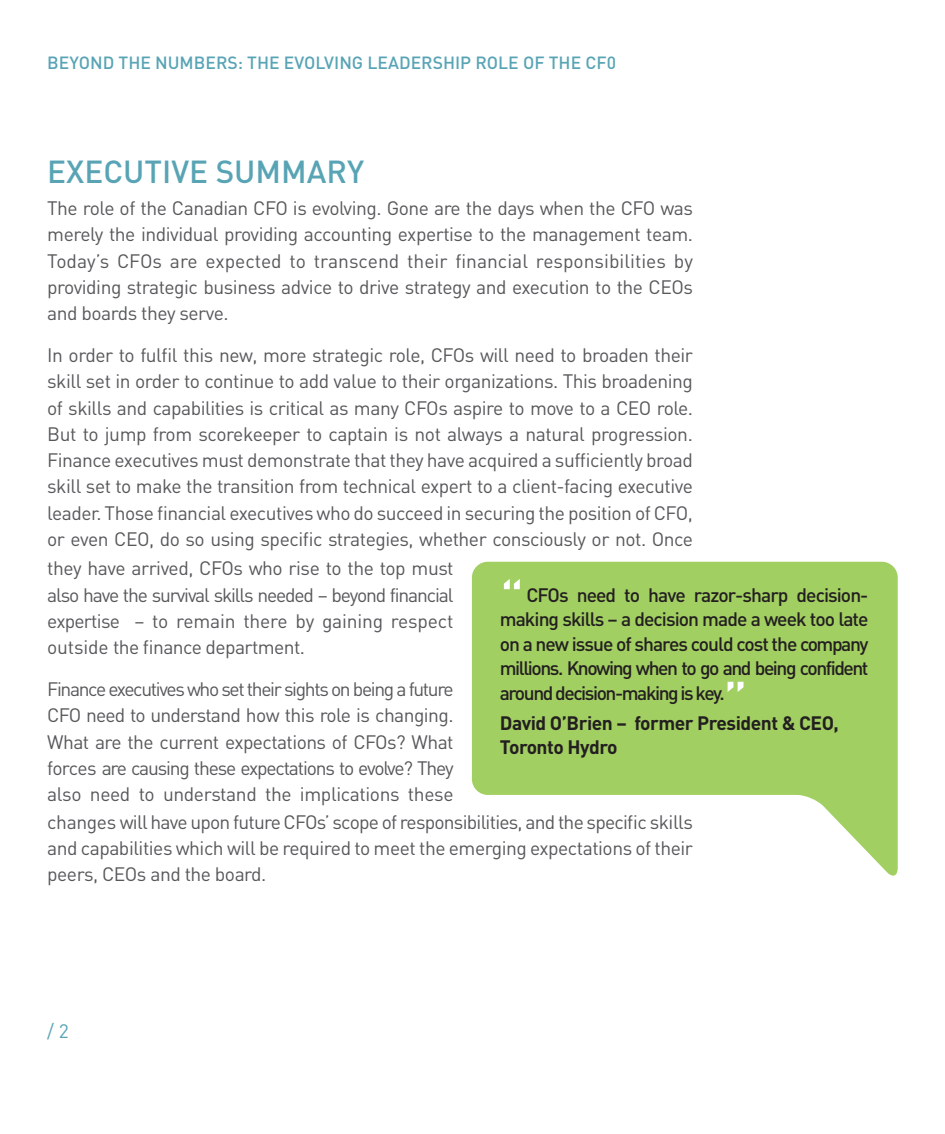
<style>
.page{position:relative;width:945px;height:1134px;background:#fff}
.page>*{position:absolute;margin:0;border:0;box-sizing:border-box;transform-origin:0 0}
.t1{font:500 52.5px "DIN Pro";color:#fff}
.t2{font:500 31.5px "DIN Pro";color:#58a4b5}
.t3{font:19.25px/26.2px "DIN Pro";letter-spacing:-.03em;color:#57585a;text-align:justify}
.t4{font:500 19.25px/24.5px "DIN Pro";letter-spacing:-.075em;color:#231f20;text-align:justify}
.t5{font:700 19.25px "DIN Pro";letter-spacing:-.025em;color:#231f20}
.t6{font:19.25px "DIN Pro";color:#58a4b5}
.t7{font:500 17.5px "DIN Pro";color:#58a4b5}
</style>
<div class="page">
<svg style="left:472px;top:562px;width:426px;height:314px;fill:#a2cf62"></svg>
<p class="t7" style="left:47px;top:51px;width:570px">BEYOND THE NUMBERS: THE EVOLVING LEADERSHIP ROLE OF THE CF0</p>
<h2 class="t2" style="left:47px;top:150px;width:318px">EXECUTIVE SUMMARY</h2>
<p class="t3" style="left:47px;top:194px;width:647px">The role of the Canadian CFO is evolving. Gone are the days when the CFO was merely the individual providing accounting expertise to the management team.<br>Today’s CFOs are expected to transcend their financial responsibilities by providing strategic business advice to drive strategy and execution to the CEOs and boards they serve.</p>
<p class="t3" style="left:47px;top:341px;width:647px">In order to fulfil this new, more strategic role, CFOs will need to broaden their skill set in order to continue to add value to their organizations. This broadening of skills and capabilities is critical as many CFOs aspire to move to a CEO role.<br>But to jump from scorekeeper to captain is not always a natural progression.<br>Finance executives must demonstrate that they have acquired a sufficiently broad skill set to make the transition from technical expert to a client-facing executive leader. Those financial executives who do succeed in securing the position of CFO, or even CEO, do so using specific strategies, whether consciously or not. Once</p>
<h1 class="t1" style="left:500px;top:566px;width:26px">“</h1>
<p class="t4" style="left:500px;top:582px;width:370px;text-indent:27px">CFOs need to have razor-sharp decision&shy;making skills – a decision made a week too late on a new issue of shares could cost the company millions. Knowing when to go and being confident around decision-making is key.</p>
<p class="t5" style="left:500px;top:710px;width:341px">David O’Brien – former President &amp; CEO,</p>
<p class="t3" style="left:47px;top:555px;width:408px">they have arrived, CFOs who rise to the top must also have the survival skills needed – beyond financial expertise – to remain there by gaining respect outside the finance department.</p>
<p class="t3" style="left:47px;top:675px;width:647px;text-align:left">Finance executives who set their sights on being a future<br>CFO need to understand how this role is changing.<br>What are the current expectations of CFOs? What<br>forces are causing these expectations to evolve? They<br>also need to understand the implications these<br>changes will have upon future CFOs’ scope of responsibilities, and the specific skills and capabilities which will be required to meet the emerging expectations of their peers, CEOs and the board.</p>
<h1 class="t1" style="left:724px;top:664px;width:26px">”</h1>
<p class="t5" style="left:500px;top:734px;width:119px">Toronto Hydro</p>
<p class="t6" style="left:47px;top:1018px;width:23px">/ 2</p>
</div>
